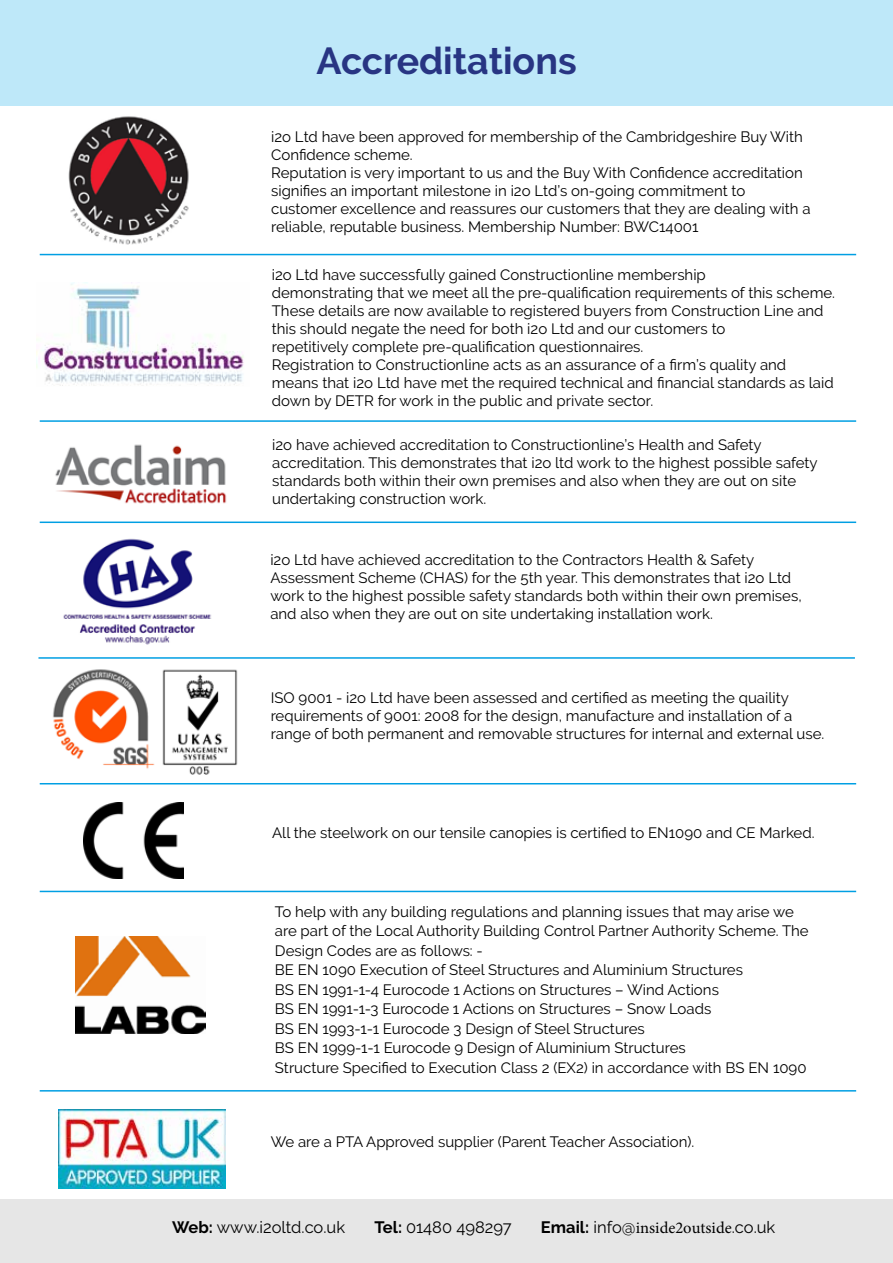
<style>
.page{position:relative;width:893px;height:1263px;background:#fff}
.page>*{position:absolute;margin:0;border:0;box-sizing:border-box;transform-origin:0 0}
.t1{font:700 37.5px "Raleway";color:#283583}
.t2{font:16.5px "Raleway";color:#000}
.t3{font:16.5px "Minion Pro";color:#000}
.t4{font:15px/18px "Raleway";color:#000}
.s1{font-weight:700}
.s2{font-family:"Raleway";font-weight:700}
.s3{font-family:"Raleway"}
</style>
<div class="page">
<div style="left:0;top:0;width:893px;height:106px;background:#bee8f9"></div>
<img style="left:55px;top:444px;width:172px;height:60px">
<img style="left:68px;top:116px;width:121px;height:129px">
<img style="left:36px;top:282px;width:208px;height:104px">
<img style="left:58px;top:1109px;width:167px;height:80px">
<img style="left:53px;top:669px;width:185px;height:106px">
<img style="left:84px;top:803px;width:99px;height:75px">
<img style="left:75px;top:937px;width:130px;height:97px">
<hr style="left:40px;top:254px;width:816px;height:1px;background:#009fe3">
<hr style="left:40px;top:420px;width:816px;height:2px;background:#009fe3">
<hr style="left:40px;top:521px;width:816px;height:2px;background:#009fe3">
<hr style="left:40px;top:783px;width:816px;height:1px;background:#009fe3">
<hr style="left:38px;top:657px;width:817px;height:2px;background:#009fe3">
<hr style="left:40px;top:891px;width:816px;height:1px;background:#009fe3">
<hr style="left:40px;top:1090px;width:816px;height:1px;background:#009fe3">
<div style="left:0;top:1199px;width:893px;height:64px;background:#e6e6e6"></div>
<img style="left:63px;top:538px;width:149px;height:107px">
<h1 class="t1" style="left:316px;top:39px;width:262px">Accreditations</h1>
<p class="t4" style="left:271px;top:127px;width:541px">i2o Ltd have been approved for membership of the Cambridgeshire Buy With Confidence scheme.<br>Reputation is very important to us and the Buy With Confidence accreditation signifies an important milestone in i2o Ltd’s on-going commitment to customer excellence and reassures our customers that they are dealing with a reliable, reputable business. Membership Number: BWC14001</p>
<p class="t4" style="left:272px;top:266px;width:565px">i2o Ltd have successfully gained Constructionline membership<br>demonstrating that we meet all the pre-qualification requirements of this scheme.<br>These details are now available to registered buyers from Construction Line and this should negate the need for both i2o Ltd and our customers to<br>repetitively complete pre-qualification questionnaires.<br>Registration to Constructionline acts as an assurance of a firm’s quality and means that i2o Ltd have met the required technical and financial standards as laid down by DETR for work in the public and private sector.</p>
<p class="t4" style="left:272px;top:436px;width:547px">i2o have achieved accreditation to Constructionline’s Health and Safety accreditation. This demonstrates that i2o ltd work to the highest possible safety standards both within their own premises and also when they are out on site undertaking construction work.</p>
<p class="t4" style="left:270px;top:550px;width:533px">i2o Ltd have achieved accreditation to the Contractors Health &amp; Safety Assessment Scheme (CHAS) for the 5th year. This demonstrates that i2o Ltd work to the highest possible safety standards both within their own premises, and also when they are out on site undertaking installation work.</p>
<p class="t4" style="left:271px;top:689px;width:555px">ISO 9001 - i2o Ltd have been assessed and certified as meeting the quaility requirements of 9001: 2008 for the design, manufacture and installation of a range of both permanent and removable structures for internal and external use.</p>
<p class="t4" style="left:272px;top:824px;width:544px">All the steelwork on our tensile canopies is certified to EN1090 and CE Marked.</p>
<p class="t4" style="left:275px;top:902px;width:535px;line-height:19.5px">To help with any building regulations and planning issues that may arise we are part of the Local Authority Building Control Partner Authority Scheme. The Design Codes are as follows: -<br>BE EN 1090 Execution of Steel Structures and Aluminium Structures<br>BS EN 1991-1-4 Eurocode 1 Actions on Structures – Wind Actions<br>BS EN 1991-1-3 Eurocode 1 Actions on Structures – Snow Loads<br>BS EN 1993-1-1 Eurocode 3 Design of Steel Structures<br>BS EN 1999-1-1 Eurocode 9 Design of Aluminium Structures<br>Structure Specified to Execution Class 2 (EX2) in accordance with BS EN 1090</p>
<p class="t4" style="left:271px;top:1133px;width:425px">We are a PTA Approved supplier (Parent Teacher Association).</p>
<p class="t2" style="left:172px;top:1217px;width:174px"><span class="s1">Web:</span> www.i2oltd.co.uk</p>
<p class="t2" style="left:375px;top:1217px;width:138px"><span class="s1">Tel:</span> 01480 498297</p>
<p class="t3" style="left:541px;top:1216px;width:236px"><span class="s2">Email:</span> <span class="s3">info@</span>inside2outside<span class="s3">.co.uk</span></p>
</div>
